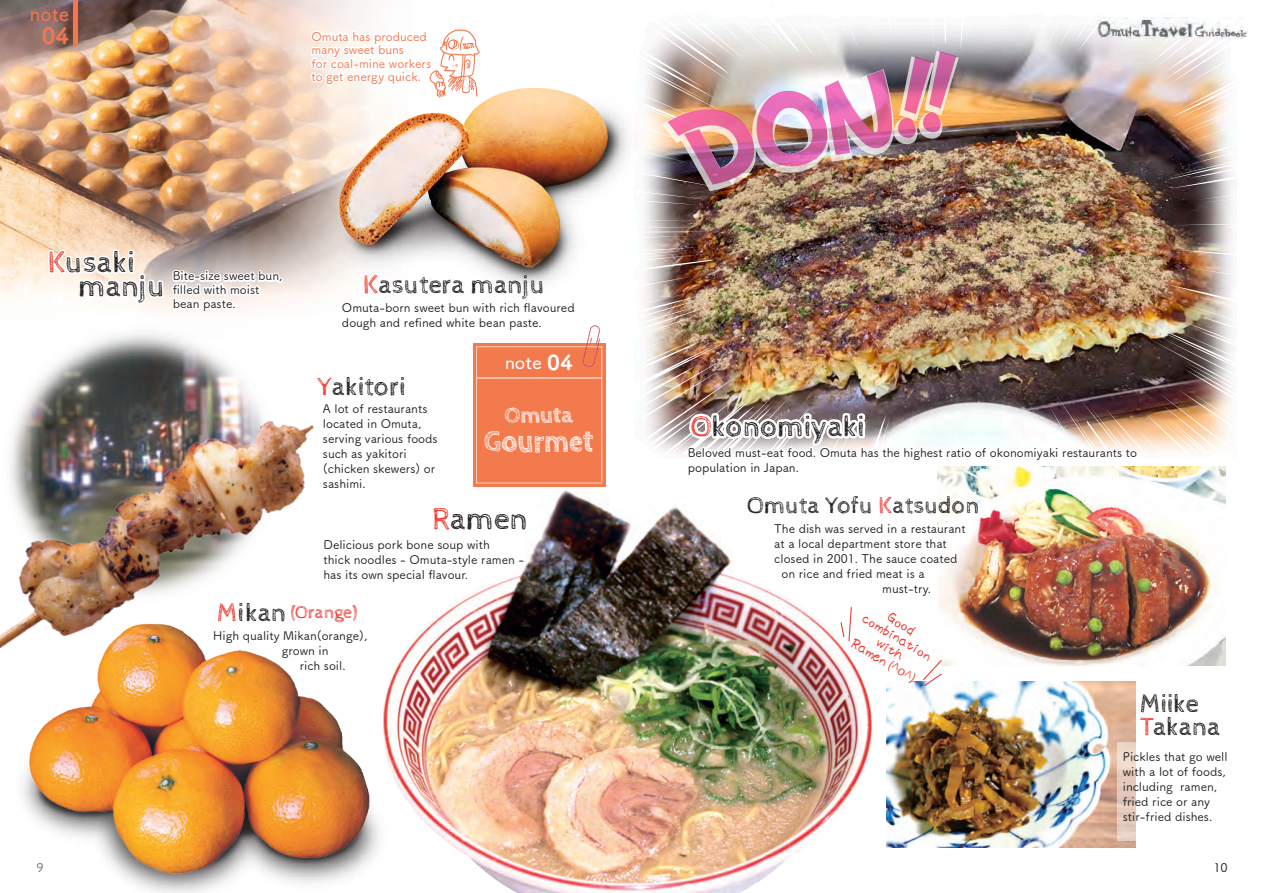
<style>
.page{position:relative;width:1263px;height:893px;background:#fff}
.page>*{position:absolute;margin:0;border:0;box-sizing:border-box;transform-origin:0 0}
.t1{font:700 31.5px "Cabin Sketch";color:#fff;scale:.89 1}
.t2{font:31.5px "Cabin Sketch";color:#231f20}
.t3{font:30.75px/23.9px "Cabin Sketch";color:#231f20}
.t4{font:30px "Cabin Sketch";color:#231f20}
.t5{font:26.4px/23.1px "Cabin Sketch";color:#231f20}
.t6{font:24px "Cabin Sketch";color:#231f20}
.t7{font:700 22.5px "Cabin Sketch";letter-spacing:-.005em;color:#fff}
.t8{font:22.35px "Tsuku A Rd Gothic Std E";color:#f4764c}
.t9{font:19.2px "Tsuku A Rd Gothic Std D";color:#f4764c}
.t10{font:18.15px "Cabin Sketch";letter-spacing:-.005em;color:#ee3e35}
.t11{font:17.55px "Tsuku A Rd Gothic Std D";color:#fff}
.t12{font:16.5px "AP Japanesefont";color:#ee3e35}
.t13{font:12.6px "Koz Go Pro";color:#ee3e35}
.t14{font:12px/15px "Tsuku A Rd Gothic Std M";color:#231f20}
.t15{font:12px/13.5px "Tsuku A Rd Gothic Std M";color:#f4764c}
.t16{font:12px "Tsuku A Rd Gothic Std M";color:#6c6d70}
.s1{color:#ee3e35}
.s2{font-family:"Tsuku A Rd Gothic Std E";font-size:20.55px}
.s3{font-size:26.4px}
.s4{font-size:26.4px;color:#231f20}
</style>
<div class="page">
<img style="left:0;top:0;width:368px;height:192px">
<img style="left:666px;top:17px;width:571px;height:227px">
<svg style="left:977px;top:17px;width:6px;height:18px"></svg>
<svg style="left:666px;top:220px;width:29px;height:1px"></svg>
<hr style="left:1219px;top:229px;width:44px;height:1px;background:#fff">
<svg style="left:666px;top:227px;width:43px;height:11px"></svg>
<svg style="left:1018px;top:17px;width:110px;height:41px"></svg>
<svg style="left:1174px;top:217px;width:63px;height:8px"></svg>
<img style="left:1136px;top:17px;width:106px;height:186px">
<img style="left:303px;top:70px;width:363px;height:225px">
<img style="left:339px;top:88px;width:194px;height:179px">
<img style="left:380px;top:483px;width:493px;height:410px">
<img style="left:938px;top:515px;width:288px;height:151px">
<img style="left:887px;top:682px;width:249px;height:166px">
<svg style="left:1117px;top:743px;width:19px;height:98px;fill:#e6ccbe"></svg>
<img style="left:641px;top:17px;width:330px;height:188px">
<img style="left:0;top:192px;width:311px;height:183px">
<img style="left:0;top:375px;width:297px;height:274px">
<img style="left:17px;top:611px;width:363px;height:266px">
<svg style="left:840px;top:606px;width:12px;height:36px"></svg>
<svg style="left:922px;top:659px;width:21px;height:28px"></svg>
<svg style="left:309px;top:16px;width:171px;height:82px"></svg>
<svg style="left:44px;top:202px;width:241px;height:139px"></svg>
<img style="left:641px;top:244px;width:596px;height:271px">
<svg style="left:279px;top:352px;width:161px;height:147px"></svg>
<svg style="left:180px;top:521px;width:227px;height:286px"></svg>
<div style="left:473px;top:343px;width:132px;height:143px;background:#f37a4d"></div>
<hr style="left:477px;top:378px;width:125px;height:1px;background:#fff">
<svg style="left:582px;top:325px;width:18px;height:42px"></svg>
<img style="left:1097px;top:18px;width:151px;height:21px">
<hr style="left:74px;top:0;width:4px;height:45px;background:#f4764c">
<h3 class="t9" style="left:30px;top:-1px;width:41px">note</h3>
<h3 class="t8" style="left:42px;top:19px;width:29px">04</h3>
<p class="t15" style="left:311px;top:29px;width:121px">Omuta has produced many sweet buns<br>for coal-mine workers to get energy quick.</p>
<h2 class="t3" style="left:79px;top:251px;width:88px;text-indent:-31px"><span class="s1">K</span>usaki manju</h2>
<p class="t14" style="left:173px;top:269px;width:111px;line-height:13.5px">Bite-size sweet bun, filled with moist bean paste.</p>
<h3 class="t5" style="left:363px;top:273px;width:184px"><span class="s1">K</span>asutera manju</h3>
<p class="t14" style="left:342px;top:299px;width:234px">Omuta-born sweet bun with rich flavoured dough and refined white bean paste.</p>
<h3 class="t5" style="left:318px;top:375px;width:90px"><span class="s1">Y</span>akitori</h3>
<p class="t14" style="left:323px;top:400px;width:116px">A lot of restaurants located in Omuta, serving various foods such as yakitori (chicken skewers) or sashimi.</p>
<h3 class="t11" style="left:505px;top:349px;width:70px">note <span class="s2">04</span></h3>
<h3 class="t7" style="left:504px;top:403px;width:70px">Omuta</h3>
<h1 class="t1" style="left:484px;top:423px;width:125px">Gourmet</h1>
<h1 class="t2" style="left:432px;top:502px;width:97px"><span class="s1">R</span>amen</h1>
<p class="t14" style="left:324px;top:536px;width:202px">Delicious pork bone soup with<br>thick noodles - Omuta-style ramen - has its own special flavour.</p>
<h3 class="t10" style="left:217px;top:603px;width:141px"><span class="s3">M</span><span class="s4">ikan</span> (Orange)</h3>
<p class="t14" style="left:213px;top:627px;width:156px">High quality Mikan(orange),</p>
<p class="t14" style="left:282px;top:642px;width:48px">grown in</p>
<p class="t14" style="left:300px;top:657px;width:47px">rich soil.</p>
<h3 class="t4" style="left:691px;top:410px;width:176px"><span class="s1">O</span>konomiyaki</h3>
<p class="t14" style="left:688px;top:444px;width:451px">Beloved must-eat food. Omuta has the highest ratio of okonomiyaki restaurants to population in Japan.</p>
<h3 class="t6" style="left:747px;top:493px;width:234px">Omuta Yofu <span class="s1">K</span>atsudon</h3>
<p class="t14" style="left:774px;top:520px;width:193px">The dish was served in a restaurant</p>
<p class="t14" style="left:774px;top:535px;width:174px">at a local department store that</p>
<p class="t14" style="left:774px;top:550px;width:185px">closed in 2001. The sauce coated</p>
<p class="t14" style="left:781px;top:565px;width:145px">on rice and fried meat is a</p>
<p class="t14" style="left:882px;top:580px;width:50px">must-try.</p>
<h3 class="t12" style="left:893px;top:609px;width:32px;rotate:31deg">Good</h3>
<h3 class="t12" style="left:857px;top:635px;width:42px;rotate:31deg">Ramen</h3>
<h3 class="t12" style="left:868px;top:610px;width:80px;rotate:31deg">combination</h3>
<h3 class="t12" style="left:882px;top:634px;width:31px;rotate:31deg">with</h3>
<p class="t13" style="left:893px;top:657px;width:31px;rotate:31deg">(^o^)</p>
<h3 class="t5" style="left:1140px;top:692px;width:82px">Miike<br><span class="s1">T</span>akana</h3>
<p class="t14" style="left:1123px;top:748px;width:106px">Pickles that go well with a lot of foods, including ramen, fried rice or any stir-fried dishes.</p>
<p class="t16" style="left:37px;top:858px;width:9px">9</p>
<p class="t14" style="left:1213px;top:859px;width:16px">10</p>
</div>
